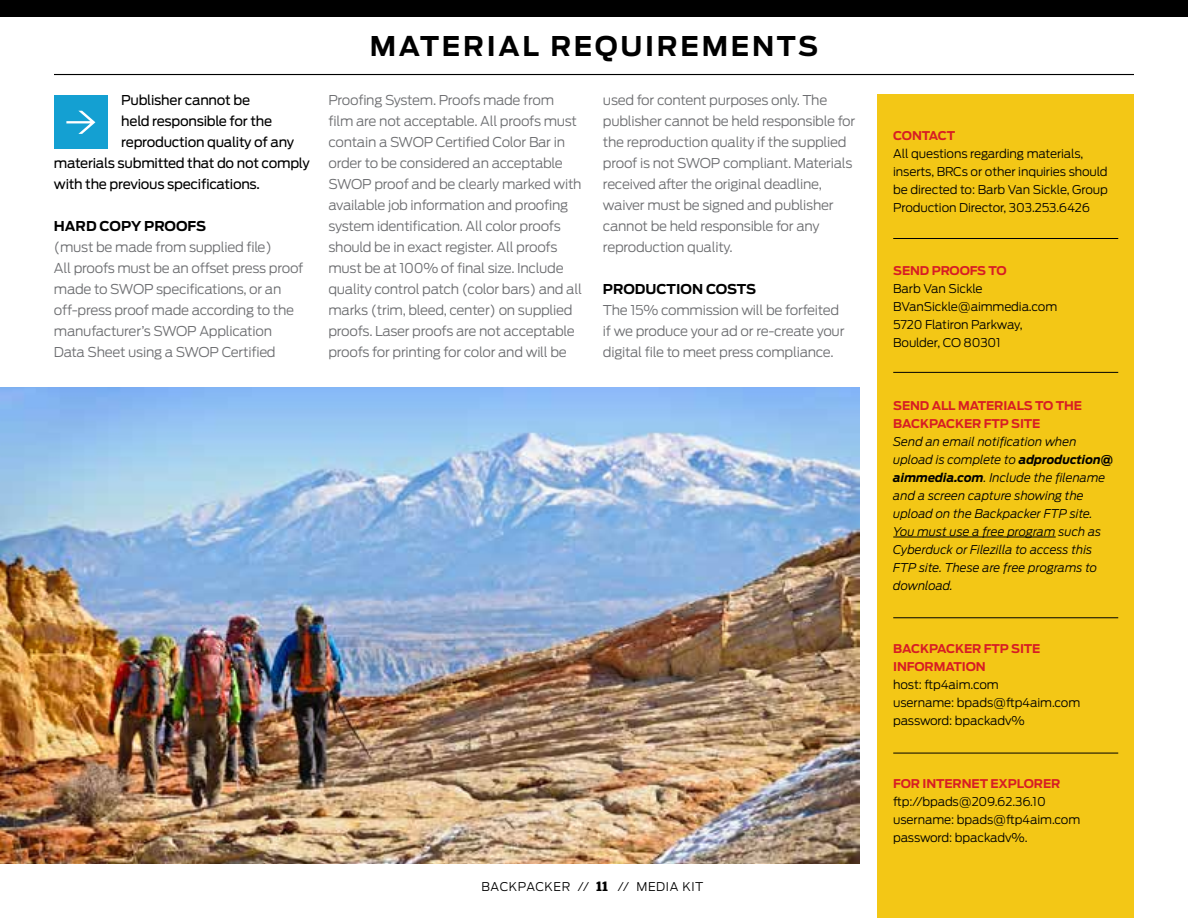
<style>
.page{position:relative;width:1188px;height:918px;background:#fff}
.page>*{position:absolute;margin:0;border:0;box-sizing:border-box;transform-origin:0 0}
.t1{font:700 27px "Antenna";letter-spacing:.1em;color:#000}
.t2{font:300 13.5px/21px "Antenna";letter-spacing:-.02em;color:#6d6e71}
.t3{font:13.5px "Antenna";letter-spacing:-.02em;color:#000}
.t4{font:700 13.5px "Antenna";color:#000}
.t5{font:300 12px/18px "Antenna";letter-spacing:-.01em;color:#000}
.t6{font:italic 300 12px/18px "Antenna";color:#000}
.t7{font:700 12px/18px "Antenna";letter-spacing:-.01em;color:#d71d24}
.t8{font:300 12px "Antenna";letter-spacing:.045em;color:#000}
.s1{font-family:"Stag";font-weight:600;font-size:13.5px}
.s2{font-weight:700}
</style>
<div class="page">
<hr style="left:54px;top:74px;width:1080px;height:1px;background:#000">
<div style="left:0;top:0;width:1188px;height:16px;background:#000"></div>
<img style="left:0;top:387px;width:860px;height:477px">
<div style="left:878px;top:94px;width:256px;height:824px;background:#f3c716"></div>
<hr style="left:893px;top:537px;width:163px;height:1px;background:#000">
<hr style="left:893px;top:238px;width:225px;height:1px;background:#000">
<hr style="left:893px;top:372px;width:225px;height:1px;background:#000">
<hr style="left:893px;top:617px;width:225px;height:1px;background:#000">
<hr style="left:893px;top:753px;width:225px;height:1px;background:#000">
<div style="left:54px;top:95px;width:54px;height:54px;background:#14a0d2"></div>
<svg style="left:66px;top:111px;width:29px;height:23px"></svg>
<p class="t3" style="left:121px;top:91px;width:130px">Publisher cannot be</p>
<p class="t3" style="left:121px;top:112px;width:152px">held responsible for the</p>
<p class="t3" style="left:121px;top:133px;width:174px">reproduction quality of any</p>
<p class="t3" style="left:54px;top:154px;width:257px">materials submitted that do not comply</p>
<p class="t3" style="left:54px;top:175px;width:208px">with the previous specifications.</p>
<p class="t4" style="left:54px;top:217px;width:154px">HARD COPY PROOFS</p>
<p class="t2" style="left:54px;top:237px;width:251px">(must be made from supplied file)<br>All proofs must be an offset press proof made to SWOP specifications, or an off-press proof made according to the manufacturer’s SWOP Application Data Sheet using a SWOP Certified</p>
<h1 class="t1" style="left:370px;top:27px;width:450px">MATERIAL REQUIREMENTS</h1>
<p class="t2" style="left:328px;top:90px;width:255px">Proofing System. Proofs made from film are not acceptable. All proofs must contain a SWOP Certified Color Bar in order to be considered an acceptable SWOP proof and be clearly marked with available job information and proofing system identification. All color proofs should be in exact register. All proofs must be at 100% of final size. Include quality control patch (color bars) and all marks (trim, bleed, center) on supplied proofs. Laser proofs are not acceptable proofs for printing for color and will be</p>
<p class="t2" style="left:603px;top:90px;width:254px">used for content purposes only. The publisher cannot be held responsible for the reproduction quality if the supplied proof is not SWOP compliant. Materials received a er the original deadline, waiver must be signed and publisher cannot be held responsible for any reproduction quality.</p>
<p class="t4" style="left:603px;top:280px;width:155px">PRODUCTION COSTS</p>
<p class="t2" style="left:603px;top:300px;width:243px">The 15% commission will be forfeited if we produce your ad or re-create your digital file to meet press compliance.</p>
<p class="t8" style="left:482px;top:879px;width:223px">BACKPACKER // <span class="s1">11</span> // MEDIA KIT</p>
<p class="t7" style="left:893px;top:126px;width:64px">CONTACT</p>
<p class="t5" style="left:893px;top:144px;width:216px">All questions regarding materials, inserts, BRCs or other inquiries should be directed to: Barb Van Sickle, Group Production Director, 303.253.6426</p>
<p class="t7" style="left:893px;top:261px;width:115px">SEND PROOFS TO</p>
<p class="t5" style="left:893px;top:279px;width:166px">Barb Van Sickle<br>BVanSickle@aimmedia.com<br>5720 Flatiron Parkway,<br>Boulder, CO 80301</p>
<p class="t7" style="left:893px;top:396px;width:190px">SEND ALL MATERIALS TO THE<br>BACKPACKER FTP SITE</p>
<p class="t6" style="left:893px;top:432px;width:222px">Send an email notification when upload is complete to <span class="s2">adproduction@ aimmedia.com</span>. Include the filename and a screen capture showing the upload on the Backpacker FTP site.<br>You must use a free program such as<br>Cyberduck or Filezilla to access this<br>FTP site. These are free programs to download.</p>
<p class="t7" style="left:893px;top:639px;width:149px">BACKPACKER FTP SITE<br>INFORMATION</p>
<p class="t5" style="left:893px;top:675px;width:189px">host: p4aim.com<br>username: bpads@ p4aim.com password: bpackadv%</p>
<p class="t7" style="left:893px;top:774px;width:169px">FOR INTERNET EXPLORER</p>
<p class="t5" style="left:893px;top:792px;width:189px;text-indent:9px">p://bpads@209.62.36.10 username: bpads@ p4aim.com password: bpackadv%.</p>
</div>
